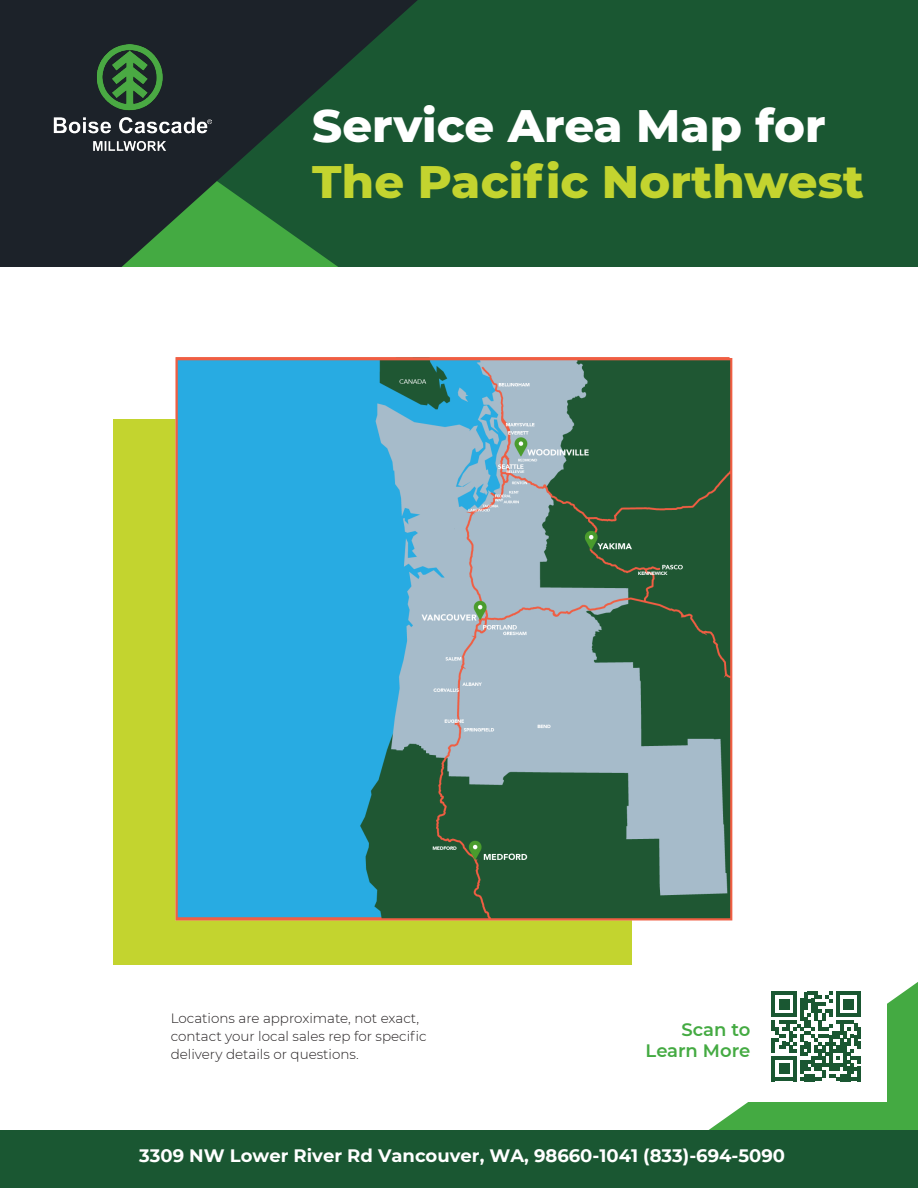
<style>
.page{position:relative;width:918px;height:1188px;background:#fff}
.page>*{position:absolute;margin:0;border:0;box-sizing:border-box;transform-origin:0 0}
.t1{font:800 46.5px/55.7px "Montserrat";color:#c3d42f}
.t2{font:700 18px "Montserrat";color:#fff}
.t3{font:600 18px "Montserrat";color:#44aa42}
.t4{font:300 13.5px/18px "Montserrat";color:#231f20}
.s1{color:#fff}
</style>
<div class="page">
<div style="left:176px;top:0;width:742px;height:270px;background:#1a5732"></div>
<svg style="left:709px;top:982px;width:209px;height:148px;fill:#44aa42"></svg>
<svg style="left:0;top:0;width:418px;height:267px;fill:#1c2229"></svg>
<img style="left:53px;top:45px;width:158px;height:110px">
<div style="left:0;top:1130px;width:918px;height:58px;background:#1a5732"></div>
<div style="left:746px;top:970px;width:141px;height:132px;background:#fff"></div>
<svg style="left:772px;top:992px;width:89px;height:89px"></svg>
<div style="left:0;top:267px;width:918px;height:22px;background:#fff"></div>
<div style="left:113px;top:419px;width:519px;height:546px;background:#c3d42f"></div>
<img style="left:175px;top:358px;width:558px;height:563px">
<p class="t1" style="left:312px;top:95px;width:553px"><span class="s1">Service Area Map for<br></span>The Pacific Northwest</p>
<p class="t4" style="left:171px;top:1009px;width:258px">Locations are approximate, not exact, contact your local sales rep for specific delivery details or questions.</p>
<p class="t3" style="left:681px;top:1017px;width:70px">Scan to</p>
<p class="t3" style="left:646px;top:1038px;width:106px">Learn More</p>
<p class="t2" style="left:139px;top:1142px;width:647px">3309 NW Lower River Rd Vancouver, WA, 98660-1041 (833)-694-5090</p>
</div>
